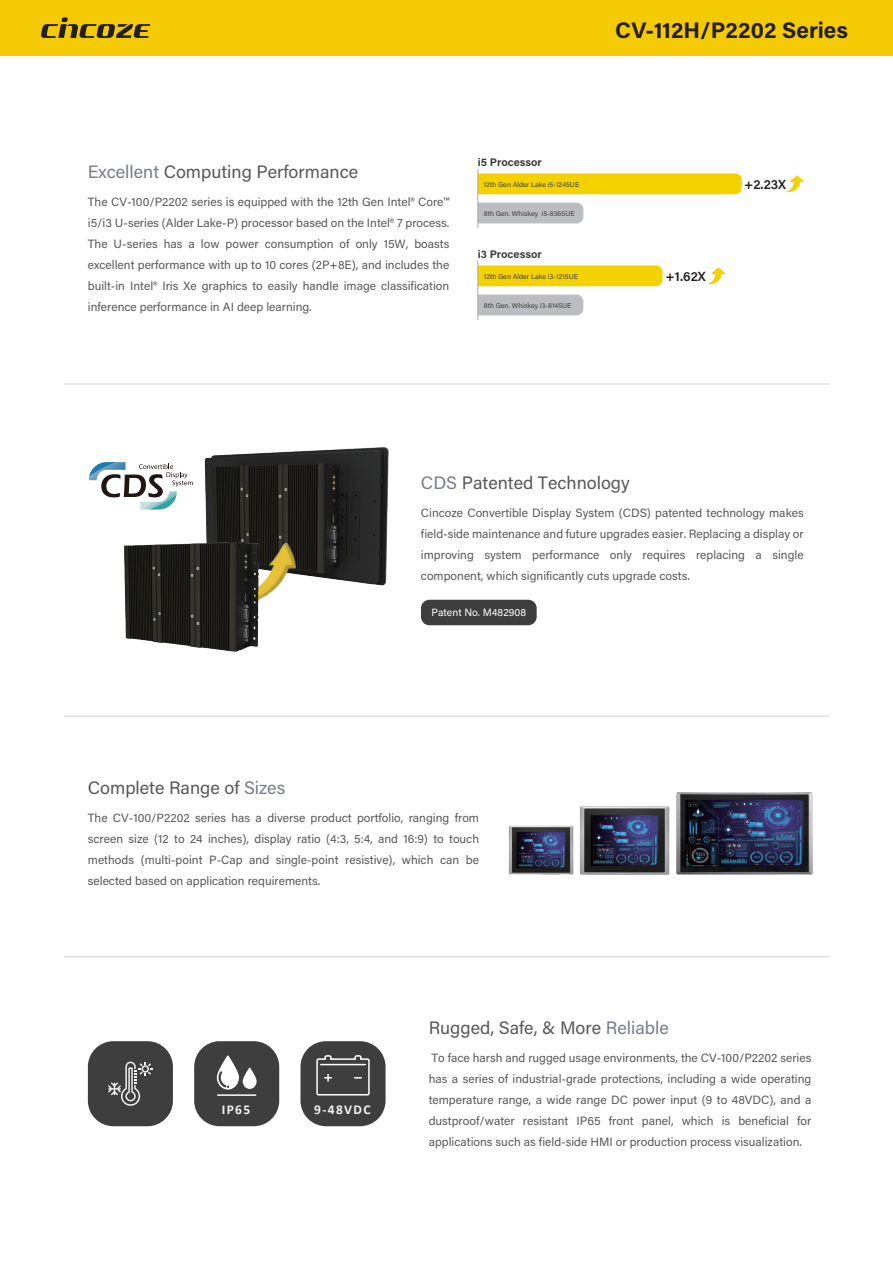
<style>
.page{position:relative;width:893px;height:1263px;background:#fff}
.page>*{position:absolute;margin:0;border:0;box-sizing:border-box;transform-origin:0 0}
.t1{font:700 22.5px "Acumin Pro";letter-spacing:.005em;color:#231f20}
.t2{font:18px "Acumin Pro";color:#57585a}
.t3{font:700 13.5px "Calibri";letter-spacing:.1em;color:#f2f3f4}
.t4{font:600 13.2px "Acumin Pro";color:#231f20}
.t5{font:12px/21px "Acumin Pro";color:#57585a;text-align:justify}
.t6{font:700 11.1px "Acumin Pro";color:#3e3e3f}
.t7{font:10.5px "Acumin Pro";color:#fff}
.t8{font:7.05px "Acumin Pro";color:#3e3e3f}
.s1{color:#797c89}
</style>
<div class="page">
<div style="left:0;top:0;width:893px;height:55px;background:#f4ca05"></div>
<svg style="left:41px;top:17px;width:109px;height:21px"></svg>
<div style="left:421px;top:600px;width:116px;height:25px;background:#3e3e3f;border-radius:9px"></div>
<img style="left:676px;top:792px;width:137px;height:83px">
<img style="left:508px;top:825px;width:66px;height:50px">
<img style="left:579px;top:806px;width:91px;height:69px">
<hr style="left:64px;top:956px;width:765px;height:1px;background:#d1d2d4">
<div style="left:479px;top:173px;width:263px;height:21px;background:#f4d202"></div>
<div style="left:479px;top:203px;width:104px;height:20px;background:#bcbdc0"></div>
<svg style="left:787px;top:175px;width:17px;height:17px"></svg>
<div style="left:479px;top:265px;width:184px;height:21px;background:#f4d202"></div>
<div style="left:479px;top:295px;width:104px;height:20px;background:#bcbdc0"></div>
<svg style="left:709px;top:267px;width:16px;height:17px"></svg>
<hr style="left:478px;top:169px;width:1px;height:59px;background:#a8a9ad">
<hr style="left:478px;top:261px;width:1px;height:59px;background:#a8a9ad">
<img style="left:140px;top:447px;width:249px;height:139px">
<svg style="left:89px;top:462px;width:104px;height:47px"></svg>
<img style="left:124px;top:518px;width:188px;height:134px">
<hr style="left:64px;top:384px;width:765px;height:1px;background:#d1d2d4">
<hr style="left:64px;top:716px;width:765px;height:1px;background:#d1d2d4">
<div style="left:88px;top:1041px;width:85px;height:85px;background:#3e3e3f;border-radius:26px"></div>
<div style="left:300px;top:1041px;width:86px;height:85px;background:#3e3e3f;border-radius:26px"></div>
<div style="left:194px;top:1041px;width:85px;height:85px;background:#3e3e3f;border-radius:26px"></div>
<svg style="left:316px;top:1055px;width:54px;height:41px"></svg>
<svg style="left:108px;top:1061px;width:45px;height:45px"></svg>
<svg style="left:217px;top:1055px;width:40px;height:34px"></svg>
<hr style="left:218px;top:1094px;width:38px;height:2px;background:#fff">
<h1 class="t1" style="left:615px;top:14px;width:234px">CV-112H/P2202 Series</h1>
<h2 class="t2" style="left:88px;top:159px;width:272px"><span class="s1">Excellent</span> Computing Performance</h2>
<p class="t5" style="left:88px;top:191px;width:363px">The CV-100/P2202 series is equipped with the 12th Gen Intel® Core™ i5/i3 U-series (Alder Lake-P) processor based on the Intel® 7 process.<br>The U-series has a low power consumption of only 15W, boasts excellent performance with up to 10 cores (2P+8E), and includes the built-in Intel® Iris Xe graphics to easily handle image classification inference performance in AI deep learning.</p>
<p class="t6" style="left:478px;top:154px;width:66px">i5 Processor</p>
<p class="t8" style="left:484px;top:180px;width:97px">12th Gen Alder Lake i5-1245UE</p>
<p class="t8" style="left:484px;top:209px;width:92px">8th Gen. Whiskey i5-8365UE</p>
<p class="t6" style="left:478px;top:246px;width:65px">i3 Processor</p>
<p class="t8" style="left:484px;top:272px;width:96px">12th Gen Alder Lake i3-1215UE</p>
<p class="t8" style="left:484px;top:301px;width:89px">8th Gen. Whiskey i3-8145UE</p>
<p class="t4" style="left:666px;top:267px;width:42px">+1.62X</p>
<p class="t4" style="left:744px;top:175px;width:44px">+2.23X</p>
<h2 class="t2" style="left:421px;top:470px;width:210px"><span class="s1">CDS</span> Patented Technology</h2>
<p class="t5" style="left:421px;top:501px;width:384px">Cincoze Convertible Display System (CDS) patented technology makes field-side maintenance and future upgrades easier. Replacing a display or improving system performance only requires replacing a single component, which significantly cuts upgrade costs.</p>
<p class="t7" style="left:431px;top:605px;width:96px">Patent No. M482908</p>
<h2 class="t2" style="left:88px;top:775px;width:199px">Complete Range of <span class="s1">Sizes</span></h2>
<p class="t5" style="left:88px;top:806px;width:393px">The CV-100/P2202 series has a diverse product portfolio, ranging from screen size (12 to 24 inches), display ratio (4:3, 5:4, and 16:9) to touch methods (multi-point P-Cap and single-point resistive), which can be selected based on application requirements.</p>
<p class="t3" style="left:222px;top:1100px;width:30px">IP65</p>
<p class="t3" style="left:314px;top:1100px;width:58px">9-48VDC</p>
<h2 class="t2" style="left:429px;top:1015px;width:242px">Rugged, Safe, &amp; More <span class="s1">Reliable</span></h2>
<p class="t5" style="left:429px;top:1047px;width:384px">To face harsh and rugged usage environments, the CV-100/P2202 series has a series of industrial-grade protections, including a wide operating temperature range, a wide range DC power input (9 to 48VDC), and a dustproof/water resistant IP65 front panel, which is beneficial for applications such as field-side HMI or production process visualization.</p>
</div>
